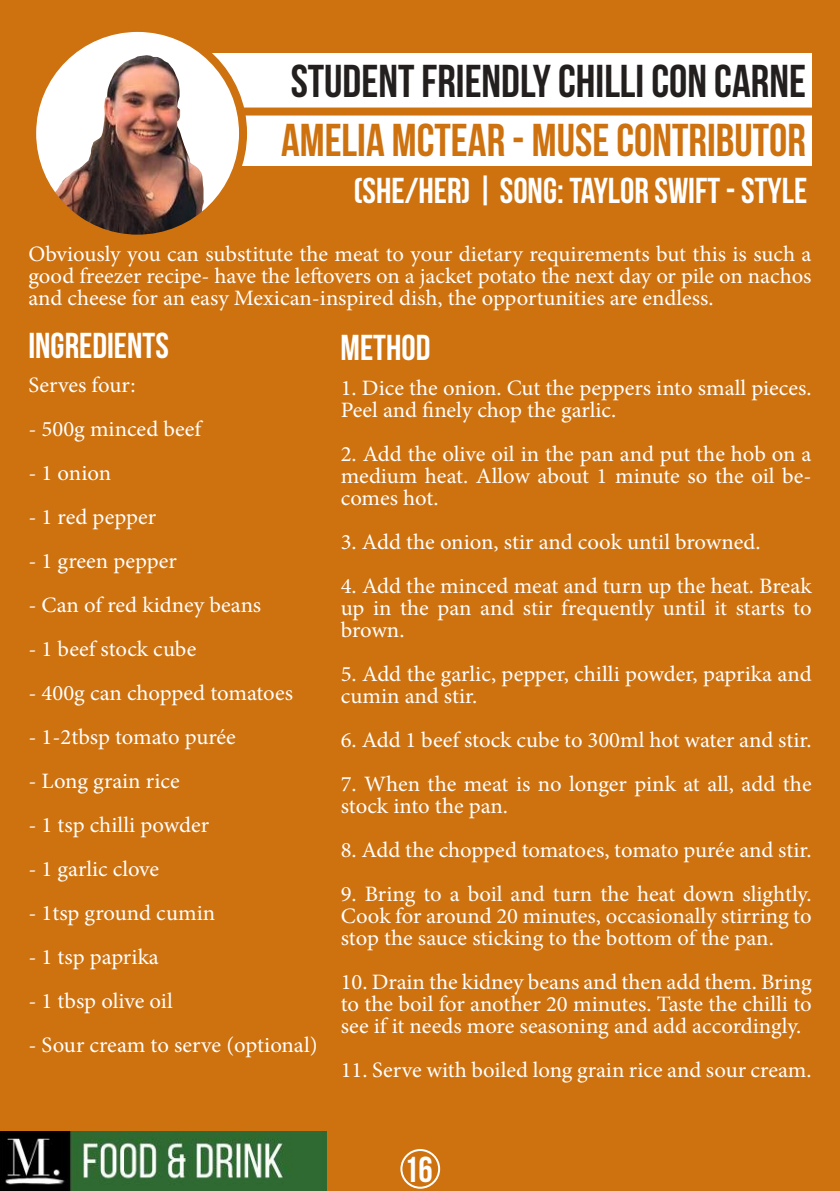
<style>
.page{position:relative;width:840px;height:1191px;background:#fff}
.page>*{position:absolute;margin:0;border:0;box-sizing:border-box;transform-origin:0 0}
.t1{font:46px "Bebas Neue";color:#241f1f}
.t2{font:46px "Bebas Neue";color:#ce710f}
.t3{font:36px "Bebas Neue";color:#fff}
.t4{font:22px/22px "Minion Pro";color:#fff;text-align:justify}
</style>
<div class="page">
<div style="left:0;top:0;width:839px;height:1191px;background:#ce710f"></div>
<img style="left:0;top:1131px;width:327px;height:59px">
<div style="left:136px;top:53px;width:675px;height:113px;background:#fff"></div>
<div style="left:187px;top:107px;width:633px;height:8px;background:#ce710f"></div>
<svg style="left:32px;top:28px;width:211px;height:211px;fill:#fff"></svg>
<img style="left:52px;top:55px;width:152px;height:179px">
<div style="left:28px;top:24px;width:219px;height:219px;border:8px solid #ce710f;border-radius:50%"></div>
<div style="left:400px;top:1149px;width:40px;height:39px;border:2px solid #fff;border-radius:50%"></div>
<h1 class="t1" style="left:290px;top:56px;width:516px">STUDENT FRIENDLY CHILLI CON CARNE</h1>
<h1 class="t2" style="left:281px;top:115px;width:526px">AMELIA MCTEAR - MUSE CONTRIBUTOR</h1>
<h2 class="t3" style="left:353px;top:171px;width:455px">(SHE/HER) | SONG: TAYLOR SWIFT - STYLE</h2>
<p class="t4" style="left:28px;top:243px;width:784px">Obviously you can substitute the meat to your dietary requirements but this is such a good freezer recipe- have the leftovers on a jacket potato the next day or pile on nachos and cheese for an easy Mexican-inspired dish, the opportunities are endless.</p>
<h2 class="t3" style="left:28px;top:326px;width:142px">INGREDIENTS</h2>
<h2 class="t3" style="left:340px;top:328px;width:91px">METHOD</h2>
<p class="t4" style="left:28px;top:374px;width:109px">Serves four:</p>
<p class="t4" style="left:28px;top:418px;width:174px">- 500g minced beef</p>
<p class="t4" style="left:28px;top:462px;width:84px">- 1 onion</p>
<p class="t4" style="left:28px;top:506px;width:129px">- 1 red pepper</p>
<p class="t4" style="left:28px;top:550px;width:150px">- 1 green pepper</p>
<p class="t4" style="left:28px;top:594px;width:234px">- Can of red kidney beans</p>
<p class="t4" style="left:28px;top:638px;width:169px">- 1 beef stock cube</p>
<p class="t4" style="left:28px;top:682px;width:266px">- 400g can chopped tomatoes</p>
<p class="t4" style="left:28px;top:726px;width:209px">- 1-2tbsp tomato purée</p>
<p class="t4" style="left:28px;top:770px;width:153px">- Long grain rice</p>
<p class="t4" style="left:28px;top:814px;width:182px">- 1 tsp chilli powder</p>
<p class="t4" style="left:28px;top:858px;width:132px">- 1 garlic clove</p>
<p class="t4" style="left:28px;top:902px;width:188px">- 1tsp ground cumin</p>
<p class="t4" style="left:28px;top:946px;width:132px">- 1 tsp paprika</p>
<p class="t4" style="left:28px;top:990px;width:146px">- 1 tbsp olive oil</p>
<p class="t4" style="left:28px;top:1034px;width:290px">- Sour cream to serve (optional)</p>
<p class="t4" style="left:340px;top:377px;width:472px">1. Dice the onion. Cut the peppers into small pieces.<br>Peel and finely chop the garlic.</p>
<p class="t4" style="left:340px;top:443px;width:472px">2. Add the olive oil in the pan and put the hob on a medium heat. Allow about 1 minute so the oil be&shy;comes hot.</p>
<p class="t4" style="left:340px;top:531px;width:421px">3. Add the onion, stir and cook until browned.</p>
<p class="t4" style="left:340px;top:575px;width:472px">4. Add the minced meat and turn up the heat. Break up in the pan and stir frequently until it starts to brown.</p>
<p class="t4" style="left:340px;top:663px;width:472px">5. Add the garlic, pepper, chilli powder, paprika and cumin and stir.</p>
<p class="t4" style="left:340px;top:729px;width:472px">6. Add 1 beef stock cube to 300ml hot water and stir.</p>
<p class="t4" style="left:340px;top:773px;width:472px">7. When the meat is no longer pink at all, add the stock into the pan.</p>
<p class="t4" style="left:340px;top:839px;width:472px">8. Add the chopped tomatoes, tomato purée and stir.</p>
<p class="t4" style="left:340px;top:883px;width:472px">9. Bring to a boil and turn the heat down slightly.<br>Cook for around 20 minutes, occasionally stirring to stop the sauce sticking to the bottom of the pan.</p>
<p class="t4" style="left:340px;top:971px;width:472px">10. Drain the kidney beans and then add them. Bring to the boil for another 20 minutes. Taste the chilli to see if it needs more seasoning and add accordingly.</p>
<p class="t4" style="left:340px;top:1059px;width:472px">11. Serve with boiled long grain rice and sour cream.</p>
<h2 class="t3" style="left:404px;top:1149px;width:30px">16</h2>
</div>
